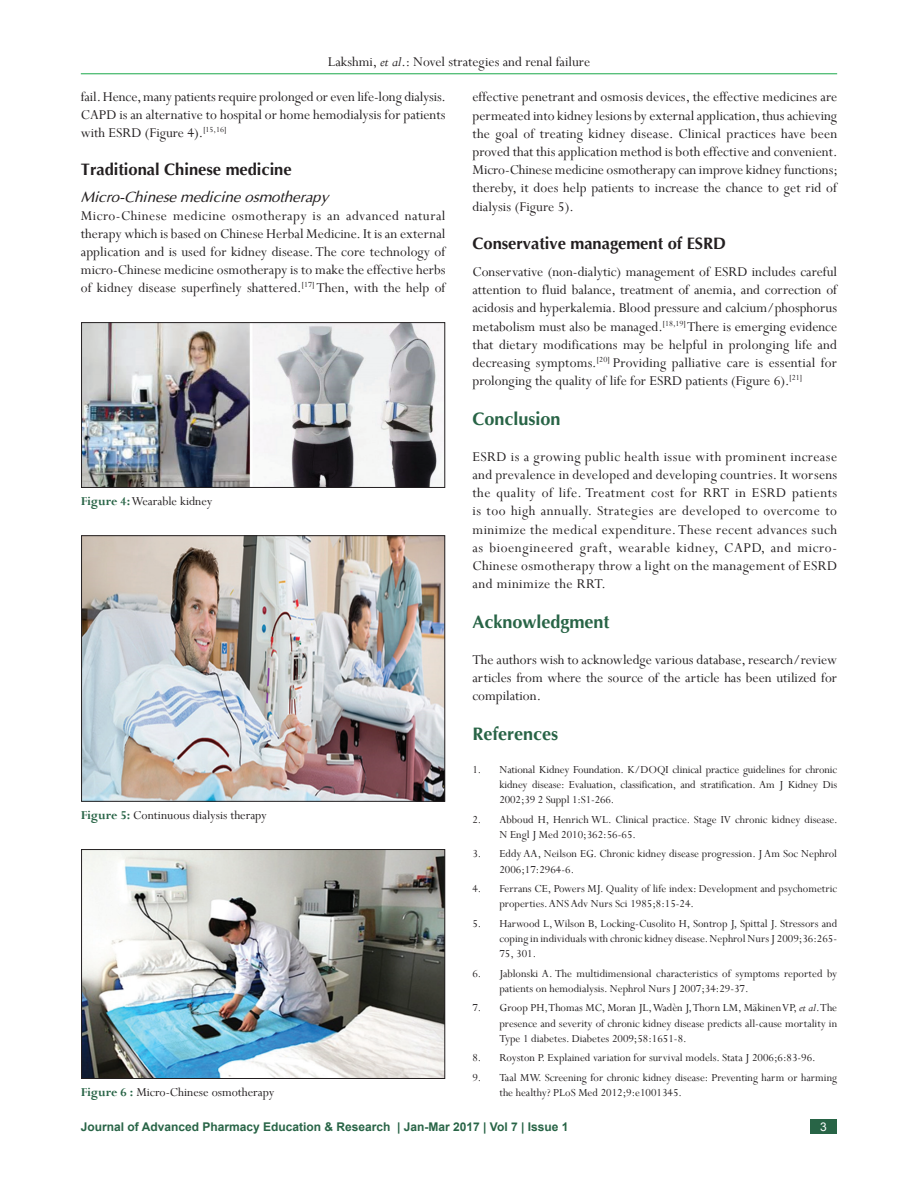
<style>
.page{position:relative;width:918px;height:1188px;background:#fff}
.page>*{position:absolute;margin:0;border:0;box-sizing:border-box;transform-origin:0 0}
.t1{font:700 18px "Optima";color:#286446}
.t2{font:700 16.5px "Optima";color:#231f20}
.TX{font:15px/18.3px "Perpetua";color:#231f20;text-align:justify}
.t3{font:italic 15px "Optima";color:#231f20}
.FGC{font:13.5px "Perpetua";color:#231f20}
.REF{font:12px/15.3px "Perpetua";color:#231f20}
.t4{font:700 12px "Arial";color:#286446}
.t5{font:12px "Arial";color:#fff}
.s1{font-style:italic}
.s2{font-weight:700;color:#286446}
</style>
<div class="page">
<hr style="left:81px;top:73px;width:756px;height:1px;background:#1aa94a">
<div style="left:810px;top:1120px;width:27px;height:14px;background:#286446"></div>
<img style="left:83px;top:324px;width:360px;height:162px">
<div style="left:81px;top:322px;width:364px;height:166px;border:1px solid #231f20"></div>
<img style="left:83px;top:537px;width:360px;height:263px">
<div style="left:81px;top:535px;width:364px;height:267px;border:1px solid #231f20"></div>
<img style="left:83px;top:851px;width:360px;height:226px">
<div style="left:81px;top:849px;width:364px;height:230px;border:1px solid #231f20"></div>
<p class="TX" style="left:328px;top:52px;width:264px">Lakshmi, <span class="s1">et al</span>.: Novel strategies and renal failure</p>
<p class="TX" style="left:81px;top:88px;width:367px">fail. Hence, many patients require prolonged or even life-long dialysis.<br>CAPD is an alternative to hospital or home hemodialysis for patients with ESRD (Figure 4).<sup>[15,16]</sup></p>
<h2 class="t2" style="left:81px;top:159px;width:212px">Traditional Chinese medicine</h2>
<h3 class="t3" style="left:81px;top:188px;width:249px">Micro-Chinese medicine osmotherapy</h3>
<p class="TX" style="left:81px;top:206px;width:366px">Micro-Chinese medicine osmotherapy is an advanced natural therapy which is based on Chinese Herbal Medicine. It is an external application and is used for kidney disease. The core technology of micro-Chinese medicine osmotherapy is to make the effective herbs of kidney disease superfinely shattered.<sup>[17]</sup> Then, with the help of</p>
<p class="FGC" style="left:81px;top:493px;width:133px"><span class="s2">Figure 4:</span> Wearable kidney</p>
<p class="FGC" style="left:81px;top:807px;width:188px"><span class="s2">Figure 5:</span> Continuous dialysis therapy</p>
<p class="FGC" style="left:81px;top:1084px;width:195px"><span class="s2">Figure 6 :</span> Micro-Chinese osmotherapy</p>
<p class="TX" style="left:472px;top:88px;width:367px">effective penetrant and osmosis devices, the effective medicines are permeated into kidney lesions by external application, thus achieving the goal of treating kidney disease. Clinical practices have been proved that this application method is both effective and convenient.<br>Micro-Chinese medicine osmotherapy can improve kidney functions; thereby, it does help patients to increase the chance to get rid of dialysis (Figure 5).</p>
<h2 class="t2" style="left:472px;top:233px;width:255px">Conservative management of ESRD</h2>
<p class="TX" style="left:472px;top:262px;width:366px">Conservative (non-dialytic) management of ESRD includes careful attention to fluid balance, treatment of anemia, and correction of acidosis and hyperkalemia. Blood pressure and calcium/phosphorus metabolism must also be managed.<sup>[18,19]</sup> There is emerging evidence that dietary modifications may be helpful in prolonging life and decreasing symptoms.<sup>[20]</sup> Providing palliative care is essential for prolonging the quality of life for ESRD patients (Figure 6).<sup>[21]</sup></p>
<h1 class="t1" style="left:472px;top:408px;width:90px">Conclusion</h1>
<p class="TX" style="left:472px;top:447px;width:366px">ESRD is a growing public health issue with prominent increase and prevalence in developed and developing countries. It worsens the quality of life. Treatment cost for RRT in ESRD patients is too high annually. Strategies are developed to overcome to minimize the medical expenditure. These recent advances such as bioengineered graft, wearable kidney, CAPD, and micro-Chinese osmotherapy throw a light on the management of ESRD and minimize the RRT.</p>
<h1 class="t1" style="left:472px;top:611px;width:139px">Acknowledgment</h1>
<p class="TX" style="left:472px;top:650px;width:366px">The authors wish to acknowledge various database, research/review articles from where the source of the article has been utilized for compilation.</p>
<h1 class="t1" style="left:472px;top:723px;width:87px">References</h1>
<p class="REF" style="left:500px;top:761px;width:339px;text-align:justify;text-indent:-27px">1. National Kidney Foundation. K/DOQI clinical practice guidelines for chronic kidney disease: Evaluation, classification, and stratification. Am J Kidney Dis 2002;39 2 Suppl 1:S1-266.</p>
<p class="REF" style="left:500px;top:811px;width:340px;text-indent:-27px">2. Abboud H, Henrich WL. Clinical practice. Stage IV chronic kidney disease.<br>N Engl J Med 2010;362:56-65.</p>
<p class="REF" style="left:500px;top:846px;width:339px;text-indent:-27px">3. Eddy AA, Neilson EG. Chronic kidney disease progression. J Am Soc Nephrol<br>2006;17:2964-6.</p>
<p class="REF" style="left:500px;top:881px;width:339px;text-indent:-27px">4. Ferrans CE, Powers MJ. Quality of life index: Development and psychometric properties. ANS Adv Nurs Sci 1985;8:15‑24.</p>
<p class="REF" style="left:500px;top:915px;width:339px;text-align:justify;text-indent:-27px">5. Harwood L, Wilson B, Locking-Cusolito H, Sontrop J, Spittal J. Stressors and coping in individuals with chronic kidney disease. Nephrol Nurs J 2009;36:265- 75, 301.</p>
<p class="REF" style="left:500px;top:965px;width:339px;text-indent:-27px">6. Jablonski A. The multidimensional characteristics of symptoms reported by patients on hemodialysis. Nephrol Nurs J 2007;34:29-37.</p>
<p class="REF" style="left:500px;top:1000px;width:339px;text-align:justify;text-indent:-27px">7. Groop PH, Thomas MC, Moran JL, Wadèn J, Thorn LM, Mäkinen VP, <span class="s1">et al</span>. The presence and severity of chronic kidney disease predicts all-cause mortality in Type 1 diabetes. Diabetes 2009;58:1651-8.</p>
<p class="REF" style="left:472px;top:1050px;width:345px">8. Royston P. Explained variation for survival models. Stata J 2006;6:83-96.</p>
<p class="REF" style="left:500px;top:1070px;width:339px;text-indent:-27px">9. Taal MW. Screening for chronic kidney disease: Preventing harm or harming the healthy? PLoS Med 2012;9:e1001345.</p>
<p class="t4" style="left:81px;top:1119px;width:489px">Journal of Advanced Pharmacy Education &amp; Research | Jan-Mar 2017 | Vol 7 | Issue 1</p>
<p class="t5" style="left:820px;top:1119px;width:8px">3</p>
</div>
